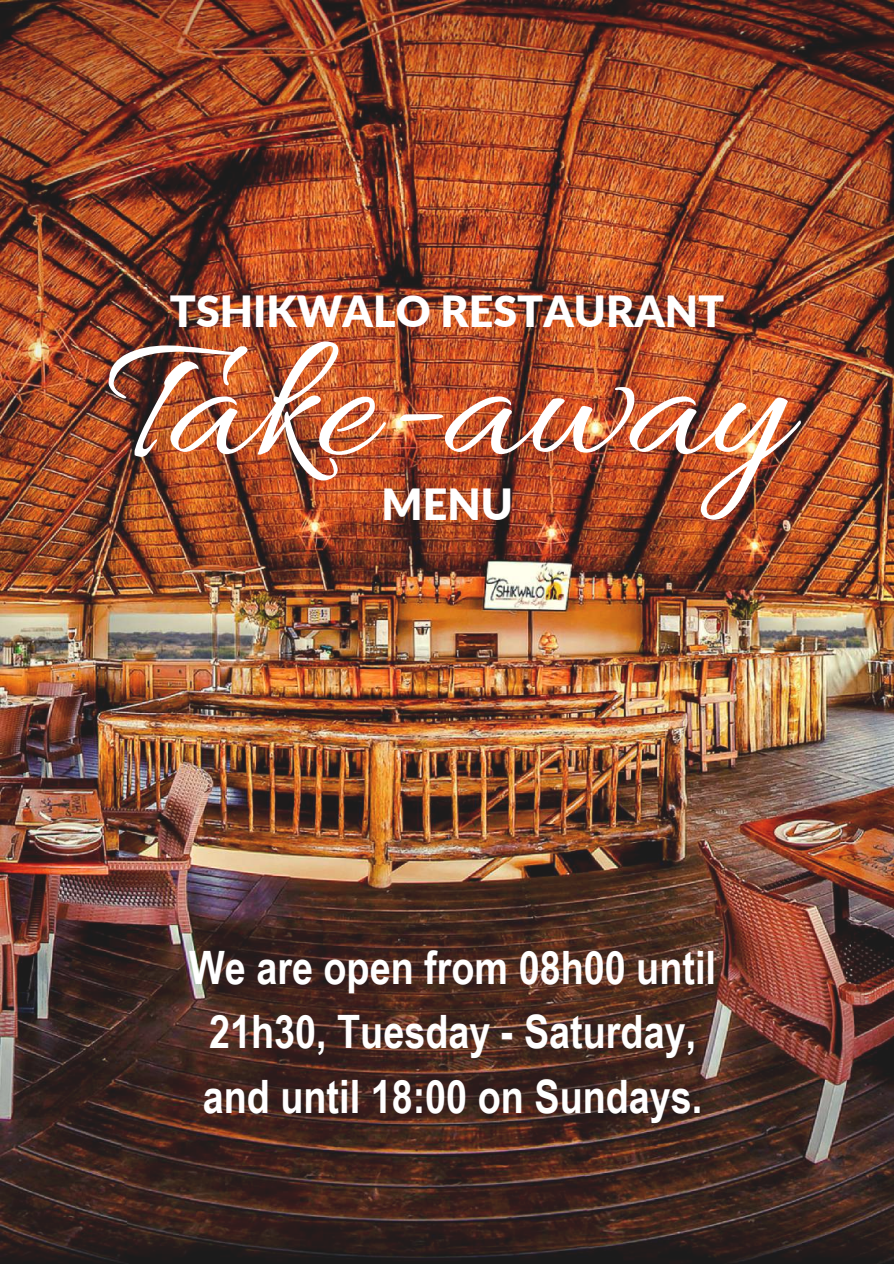
<style>
.page{position:relative;width:894px;height:1264px;background:#fff}
.page>*{position:absolute;margin:0;border:0;box-sizing:border-box;transform-origin:0 0}
.t1{font:183.15px "Allura";color:#fff}
.t2{font:700 46.05px/64.2px "Arial Narrow";color:#fff}
.t3{font:900 42.9px "Lato";color:#fff}
</style>
<div class="page">
<img style="left:0;top:0;width:893px;height:1263px">
<p class="t3" style="left:170px;top:285px;width:556px">TSHIKWALO RESTAURANT</p>
<h1 class="t1" style="left:107px;top:303px;width:682px">Take-away</h1>
<p class="t3" style="left:381px;top:478px;width:133px">MENU</p>
<p class="t2" style="left:189px;top:933px;width:528px">We are open from 08h00 until<br>21h30, Tuesday - Saturday, and until 18:00 on Sundays.</p>
</div>
